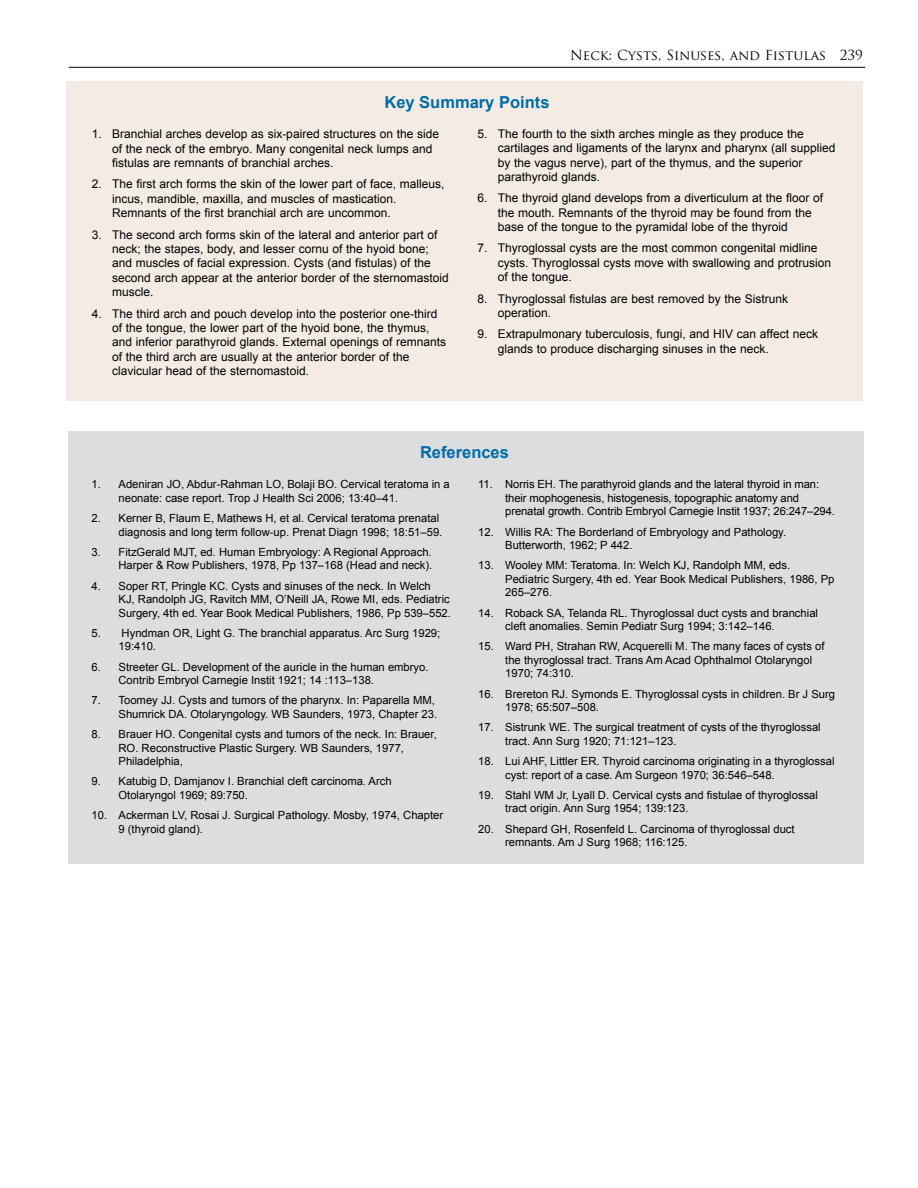
<style>
.page{position:relative;width:918px;height:1188px;background:#fff}
.page>*{position:absolute;margin:0;border:0;box-sizing:border-box;transform-origin:0 0}
.t1{font:700 16.5px "Arial";color:#006ca7}
.t2{font:13.5px "Trajan Pro";color:#000}
.t3{font:12px/14.4px "Arial";color:#000}
.t4{font:11.25px/13.5px "Arial";color:#000}
</style>
<div class="page">
<hr style="left:69px;top:67px;width:796px;height:1px;background:#000">
<div style="left:66px;top:81px;width:797px;height:319px;background:#f4ece4"></div>
<div style="left:68px;top:431px;width:796px;height:433px;background:#dcddde"></div>
<h1 class="t1" style="left:384px;top:91px;width:167px">Key Summary Points</h1>
<p class="t2" style="left:570px;top:47px;width:294px">Neck: Cysts, Sinuses, and Fistulas 239</p>
<p class="t3" style="left:112px;top:127px;width:328px;text-indent:-20px">1. Branchial arches develop as six-paired structures on the side of the neck of the embryo. Many congenital neck lumps and fistulas are remnants of branchial arches.</p>
<p class="t3" style="left:112px;top:177px;width:334px;text-indent:-20px">2. The first arch forms the skin of the lower part of face, malleus, incus, mandible, maxilla, and muscles of mastication.<br>Remnants of the first branchial arch are uncommon.</p>
<p class="t3" style="left:112px;top:227px;width:338px;text-indent:-20px">3. The second arch forms skin of the lateral and anterior part of neck; the stapes, body, and lesser cornu of the hyoid bone; and muscles of facial expression. Cysts (and fistulas) of the second arch appear at the anterior border of the sternomastoid muscle.</p>
<p class="t3" style="left:112px;top:306px;width:335px;text-indent:-20px">4. The third arch and pouch develop into the posterior one-third of the tongue, the lower part of the hyoid bone, the thymus, and inferior parathyroid glands. External openings of remnants of the third arch are usually at the anterior border of the clavicular head of the sternomastoid.</p>
<p class="t3" style="left:498px;top:126px;width:339px;text-indent:-20px">5. The fourth to the sixth arches mingle as they produce the cartilages and ligaments of the larynx and pharynx (all supplied by the vagus nerve), part of the thymus, and the superior parathyroid glands.</p>
<p class="t3" style="left:498px;top:191px;width:327px;text-indent:-20px">6. The thyroid gland develops from a diverticulum at the floor of the mouth. Remnants of the thyroid may be found from the base of the tongue to the pyramidal lobe of the thyroid</p>
<p class="t3" style="left:498px;top:241px;width:335px;text-indent:-20px">7. Thyroglossal cysts are the most common congenital midline cysts. Thyroglossal cysts move with swallowing and protrusion of the tongue.</p>
<p class="t3" style="left:498px;top:291px;width:292px;text-indent:-20px">8. Thyroglossal fistulas are best removed by the Sistrunk operation.</p>
<p class="t3" style="left:498px;top:327px;width:322px;text-indent:-20px">9. Extrapulmonary tuberculosis, fungi, and HIV can affect neck glands to produce discharging sinuses in the neck.</p>
<h1 class="t1" style="left:420px;top:441px;width:90px">References</h1>
<p class="t4" style="left:119px;top:478px;width:333px;text-indent:-27px">1. Adeniran JO, Abdur-Rahman LO, Bolaji BO. Cervical teratoma in a neonate: case report. Trop J Health Sci 2006; 13:40–41.</p>
<p class="t4" style="left:92px;top:512px;width:352px;text-align:right">2. Kerner B, Flaum E, Mathews H, et al. Cervical teratoma prenatal diagnosis and long term follow-up. Prenat Diagn 1998; 18:51–59.</p>
<p class="t4" style="left:92px;top:545px;width:342px;text-align:right">3. FitzGerald MJT, ed. Human Embryology: A Regional Approach.<br>Harper &amp; Row Publishers, 1978, Pp 137–168 (Head and neck).</p>
<p class="t4" style="left:119px;top:579px;width:334px;text-indent:-27px">4. Soper RT, Pringle KC. Cysts and sinuses of the neck. In Welch<br>KJ, Randolph JG, Ravitch MM, O’Neill JA, Rowe MI, eds. Pediatric<br>Surgery, 4th ed. Year Book Medical Publishers, 1986, Pp 539–552.</p>
<p class="t4" style="left:119px;top:626px;width:323px;text-indent:-27px">5. Hyndman OR, Light G. The branchial apparatus. Arc Surg 1929;<br>19:410.</p>
<p class="t4" style="left:119px;top:660px;width:312px;text-indent:-27px">6. Streeter GL. Development of the auricle in the human embryo.<br>Contrib Embryol Carnegie Instit 1921; 14 :113–138.</p>
<p class="t4" style="left:92px;top:694px;width:347px;text-align:right">7. Toomey JJ. Cysts and tumors of the pharynx. In: Paparella MM,<br>Shumrick DA. Otolaryngology. WB Saunders, 1973, Chapter 23.</p>
<p class="t4" style="left:119px;top:728px;width:320px;text-indent:-27px">8. Brauer HO. Congenital cysts and tumors of the neck. In: Brauer,<br>RO. Reconstructive Plastic Surgery. WB Saunders, 1977,<br>Philadelphia,</p>
<p class="t4" style="left:119px;top:775px;width:275px;text-indent:-27px">9. Katubig D, Damjanov I. Branchial cleft carcinoma. Arch<br>Otolaryngol 1969; 89:750.</p>
<p class="t4" style="left:119px;top:809px;width:326px;text-indent:-27px">10. Ackerman LV, Rosai J. Surgical Pathology. Mosby, 1974, Chapter<br>9 (thyroid gland).</p>
<p class="t4" style="left:505px;top:478px;width:331px;text-indent:-27px">11. Norris EH. The parathyroid glands and the lateral thyroid in man: their mophogenesis, histogenesis, topographic anatomy and prenatal growth. Contrib Embryol Carnegie Instit 1937; 26:247–294.</p>
<p class="t4" style="left:505px;top:525px;width:282px;text-indent:-27px">12. Willis RA: The Borderland of Embryology and Pathology.<br>Butterworth, 1962; P 442.</p>
<p class="t4" style="left:505px;top:559px;width:331px;text-indent:-27px">13. Wooley MM: Teratoma. In: Welch KJ, Randolph MM, eds.<br>Pediatric Surgery, 4th ed. Year Book Medical Publishers, 1986, Pp<br>265–276.</p>
<p class="t4" style="left:505px;top:606px;width:314px;text-indent:-27px">14. Roback SA, Telanda RL. Thyroglossal duct cysts and branchial cleft anomalies. Semin Pediatr Surg 1994; 3:142–146.</p>
<p class="t4" style="left:505px;top:640px;width:321px;text-indent:-27px">15. Ward PH, Strahan RW, Acquerelli M. The many faces of cysts of the thyroglossal tract. Trans Am Acad Ophthalmol Otolaryngol<br>1970; 74:310.</p>
<p class="t4" style="left:505px;top:687px;width:331px;text-indent:-27px">16. Brereton RJ. Symonds E. Thyroglossal cysts in children. Br J Surg<br>1978; 65:507–508.</p>
<p class="t4" style="left:505px;top:721px;width:317px;text-indent:-27px">17. Sistrunk WE. The surgical treatment of cysts of the thyroglossal tract. Ann Surg 1920; 71:121–123.</p>
<p class="t4" style="left:505px;top:755px;width:331px;text-indent:-27px">18. Lui AHF, Littler ER. Thyroid carcinoma originating in a thyroglossal cyst: report of a case. Am Surgeon 1970; 36:546–548.</p>
<p class="t4" style="left:505px;top:788px;width:314px;text-indent:-27px">19. Stahl WM Jr, Lyall D. Cervical cysts and fistulae of thyroglossal tract origin. Ann Surg 1954; 139:123.</p>
<p class="t4" style="left:505px;top:822px;width:291px;text-indent:-27px">20. Shepard GH, Rosenfeld L. Carcinoma of thyroglossal duct remnants. Am J Surg 1968; 116:125.</p>
</div>
